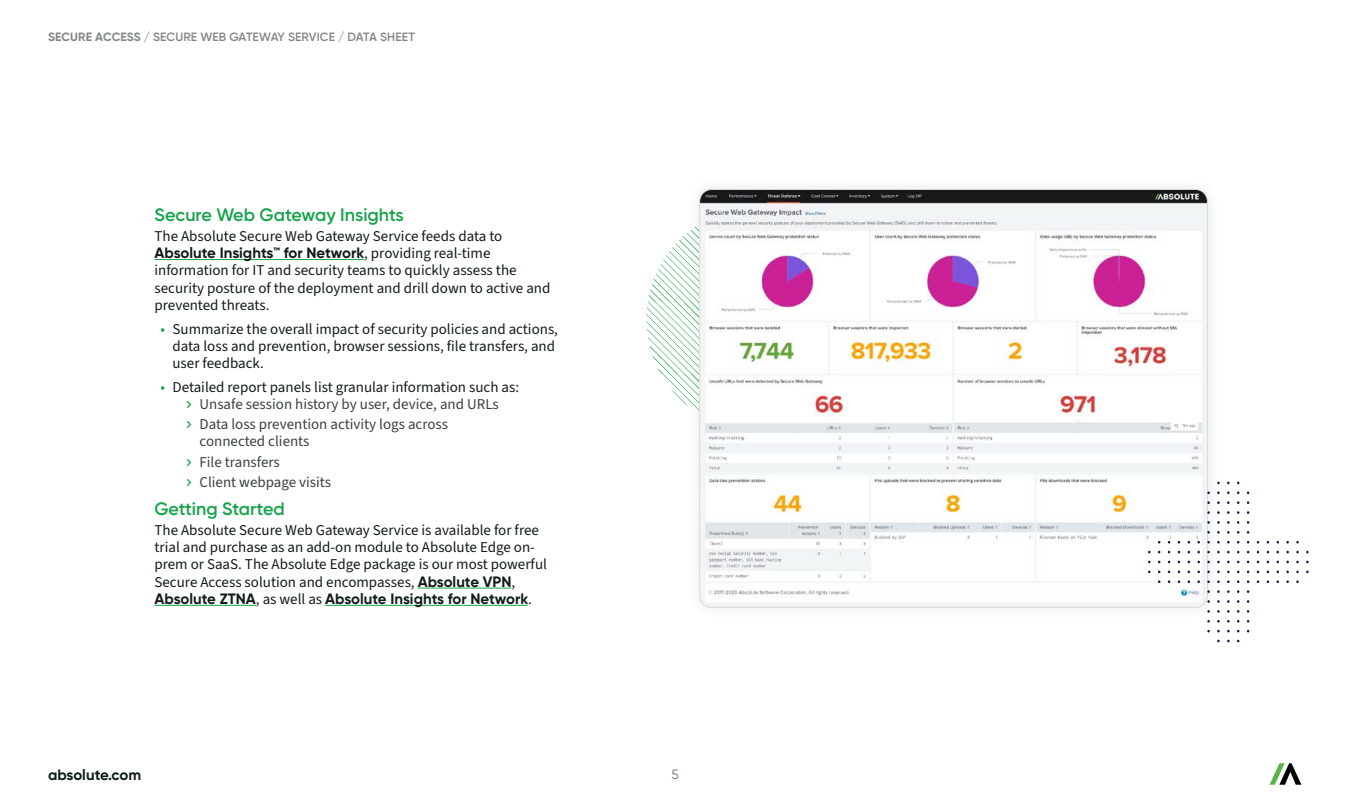
<style>
.page{position:relative;width:1350px;height:810px;background:#fff}
.page>*{position:absolute;margin:0;border:0;box-sizing:border-box;transform-origin:0 0}
.t1{font:600 18px "Gilroy";color:#15a34a}
.t2{font:15px/17.2px "Source Sans 3";color:#111c18}
.t3{font:700 15px "Gilroy";color:#111c18}
.t4{font:15px/17.2px "Source Sans 3";color:#39423e}
.t5{font:13.5px "Gilroy";color:#6a716e}
.t6{font:600 12px "Gilroy";letter-spacing:.005em;color:#808784}
.s1{font-weight:700}
.s2{font-family:"Source Sans 3";font-weight:400}
.s3{color:#15a34a}
.s4{color:#39423e}
.s5{font-family:"Gilroy";font-weight:700}
</style>
<div class="page">
<svg style="left:646px;top:236px;width:39px;height:168px"></svg>
<hr style="left:154px;top:259px;width:210px;height:1px;background:#15a34a">
<hr style="left:418px;top:588px;width:94px;height:1px;background:#15a34a">
<hr style="left:154px;top:605px;width:102px;height:1px;background:#15a34a">
<hr style="left:325px;top:605px;width:203px;height:1px;background:#15a34a">
<div style="left:685px;top:175px;width:537px;height:446px;background:#111c18;opacity:.1"></div>
<img style="left:700px;top:189px;width:507px;height:418px">
<svg style="left:1141px;top:476px;width:168px;height:167px"></svg>
<svg style="left:1270px;top:763px;width:31px;height:22px"></svg>
<p class="t6" style="left:48px;top:29px;width:368px"><span class="s1">SECURE ACCESS</span> / SECURE WEB GATEWAY SERVICE / DATA SHEET</p>
<p class="t1" style="left:154px;top:203px;width:251px">Secure Web Gateway Insights</p>
<p class="t2" style="left:154px;top:227px;width:349px">The Absolute Secure Web Gateway Service feeds data to</p>
<p class="t3" style="left:154px;top:243px;width:337px">Absolute Insights™ for Network<span class="s2">, providing real-time</span></p>
<p class="t2" style="left:154px;top:262px;width:397px">information for IT and security teams to quickly assess the security posture of the deployment and drill down to active and prevented threats.</p>
<p class="t2" style="left:172px;top:320px;width:387px;text-indent:-12px"><span class="s3">•</span> Summarize the overall impact of security policies and actions, data loss and prevention, browser sessions, file transfers, and user feedback.</p>
<p class="t2" style="left:200px;top:378px;width:321px;text-indent:-39px"><span class="s3">•</span> Detailed report panels list granular information such as:<br><span class="s4">Unsafe session history by user, device, and URLs</span></p>
<p class="t4" style="left:200px;top:415px;width:250px">Data loss prevention activity logs across connected clients</p>
<p class="t4" style="left:200px;top:451px;width:133px;line-height:20.2px">File transfers<br>Client webpage visits</p>
<p class="t1" style="left:154px;top:497px;width:132px">Getting Started</p>
<p class="t2" style="left:154px;top:521px;width:394px">The Absolute Secure Web Gateway Service is available for free trial and purchase as an add-on module to Absolute Edge on&shy;prem or SaaS. The Absolute Edge package is our most powerful Secure Access solution and encompasses, <span class="s5">Absolute VPN</span>,</p>
<p class="t3" style="left:154px;top:589px;width:379px">Absolute ZTNA<span class="s2">, as well as</span> Absolute Insights for Network<span class="s2">.</span></p>
<p class="t3" style="left:48px;top:765px;width:95px">absolute.com</p>
<p class="t5" style="left:671px;top:766px;width:9px">5</p>
</div>
